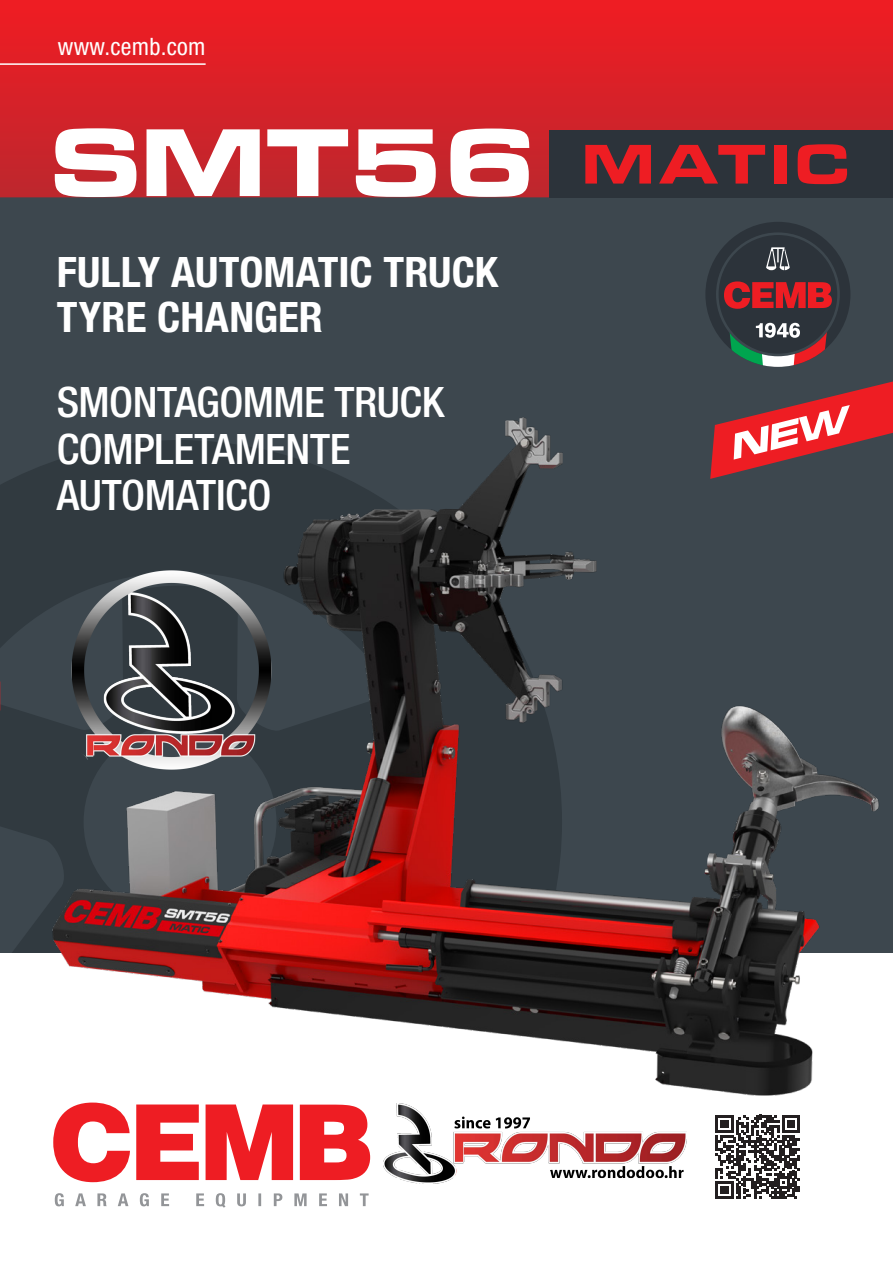
<style>
.page{position:relative;width:893px;height:1263px;background:#fff}
.page>*{position:absolute;margin:0;border:0;box-sizing:border-box;transform-origin:0 0}
.t1{font:100.05px "Microgramma D Bold Exte";letter-spacing:.03em;color:#fff}
.t2{font:500 condensed 42px/46.5px "Helvetica Neue LT Std";letter-spacing:-.01em;color:#fff}
.t3{font:700 condensed 42px "Helvetica Neue LT Std";color:#fff}
.t4{font:condensed 24px "Helvetica Neue LT Std";letter-spacing:.01em;color:#fff}
.s1{font-size:58.05px;color:#ee1d23}
</style>
<div class="page">
<div style="left:0;top:0;width:893px;height:952px;background:#3d474e"></div>
<svg style="left:0;top:475px;width:20px;height:477px;fill:#313a40"></svg>
<svg style="left:0;top:0;width:893px;height:197px;background:#d92027"></svg>
<hr style="left:0;top:63px;width:206px;height:2px;background:#fff">
<svg style="left:53px;top:1139px;width:317px;height:43px"></svg>
<svg style="left:55px;top:1193px;width:314px;height:15px"></svg>
<div style="left:550px;top:130px;width:343px;height:67px;background:#2c333a"></div>
<svg style="left:705px;top:222px;width:145px;height:145px"></svg>
<img style="left:20px;top:417px;width:873px;height:722px">
<svg style="left:710px;top:381px;width:183px;height:98px"></svg>
<svg style="left:716px;top:1115px;width:84px;height:84px"></svg>
<img style="left:36px;top:530px;width:279px;height:280px">
<img style="left:383px;top:1104px;width:303px;height:79px">
<p class="t4" style="left:58px;top:33px;width:149px">www.cemb.com</p>
<p class="t1" style="left:52px;top:95px;width:797px">SMT56 <span class="s1">MATIC</span></p>
<p class="t3" style="left:57px;top:246px;width:443px">FULLY AUTOMATIC TRUCK</p>
<p class="t3" style="left:57px;top:291px;width:268px">TYRE CHANGER</p>
<p class="t2" style="left:57px;top:379px;width:389px">SMONTAGOMME TRUCK<br>COMPLETAMENTE</p>
<p class="t2" style="left:57px;top:472px;width:216px">AUTOMATICO</p>
</div>
